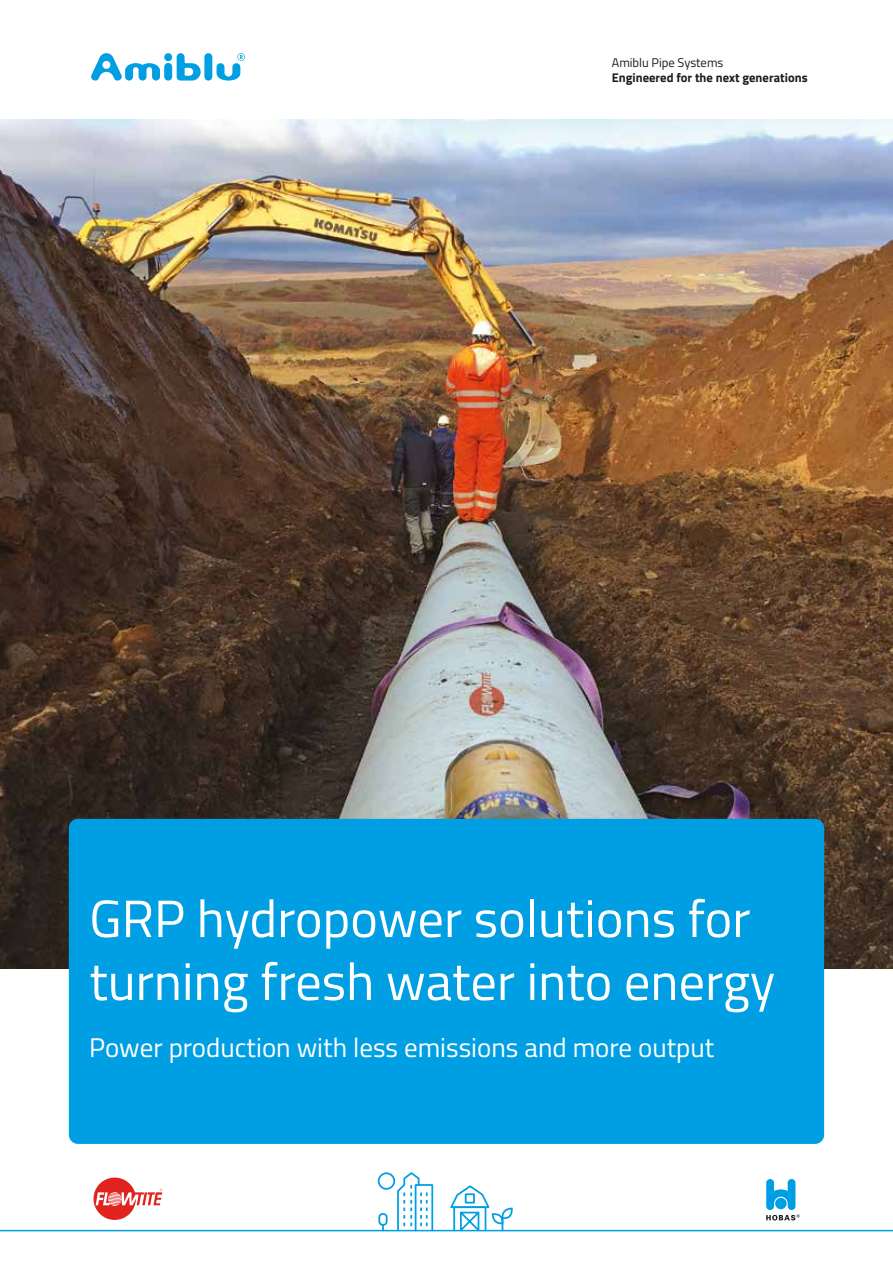
<style>
.page{position:relative;width:893px;height:1263px;background:#fff}
.page>*{position:absolute;margin:0;border:0;box-sizing:border-box;transform-origin:0 0}
.t1{font:52.5px/63px "Titillium Web";color:#fff}
.t2{font:27px "Titillium Web";color:#fff}
.t3{font:700 12.6px "Titillium Web";color:#1d1d1b}
.t4{font:12.6px "Titillium Web";color:#1d1d1b}
</style>
<div class="page">
<svg style="left:766px;top:1179px;width:34px;height:41px"></svg>
<hr style="left:0;top:1230px;width:893px;height:1px;background:#009fe3">
<svg style="left:94px;top:1177px;width:68px;height:43px"></svg>
<div style="left:378px;top:1213px;width:10px;height:13px;border:2px solid #009fe3;border-radius:3px"></div>
<div style="left:415px;top:1184px;width:18px;height:47px;border:2px solid #009fe3"></div>
<svg style="left:396px;top:1172px;width:32px;height:60px"></svg>
<div style="left:378px;top:1172px;width:17px;height:18px;border:2px solid #009fe3;border-radius:50%"></div>
<svg style="left:448px;top:1185px;width:66px;height:47px"></svg>
<div style="left:204px;top:53px;width:8px;height:28px;background:#009fe3;border-radius:4px"></div>
<div style="left:164px;top:53px;width:8px;height:8px;background:#009fe3;border-radius:50%"></div>
<div style="left:164px;top:63px;width:8px;height:18px;background:#009fe3;border-radius:4px"></div>
<svg style="left:177px;top:53px;width:24px;height:28px"></svg>
<svg style="left:91px;top:53px;width:69px;height:28px"></svg>
<svg style="left:217px;top:53px;width:28px;height:28px"></svg>
<img style="left:0;top:119px;width:893px;height:850px">
<div style="left:69px;top:819px;width:755px;height:325px;background:#009fe3;border-radius:9px"></div>
<p class="t4" style="left:612px;top:53px;width:113px">Amiblu Pipe Systems</p>
<p class="t3" style="left:612px;top:68px;width:197px">Engineered for the next generations</p>
<p class="t1" style="left:89px;top:884px;width:687px">GRP hydropower solutions for turning fresh water into energy</p>
<p class="t2" style="left:89px;top:1027px;width:626px">Power production with less emissions and more output</p>
</div>
